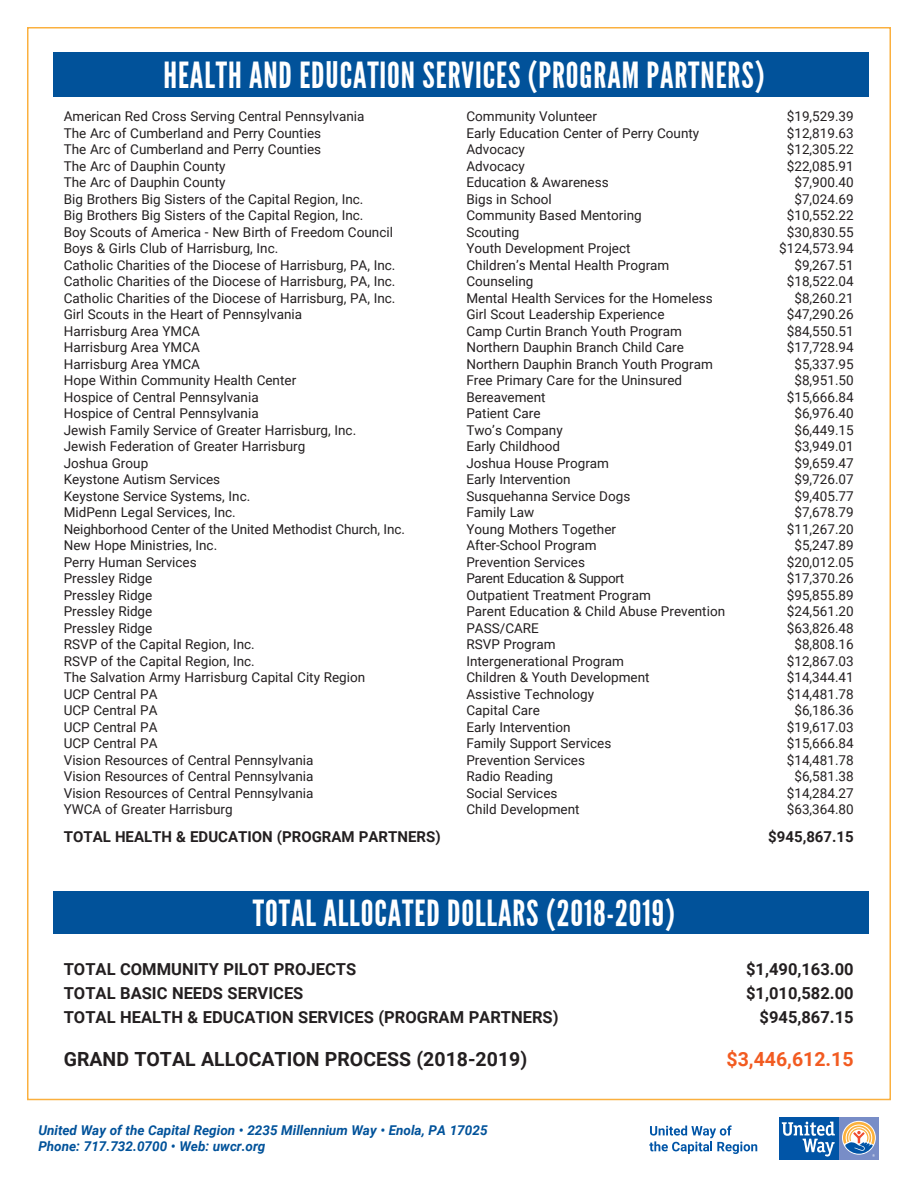
<style>
.page{position:relative;width:918px;height:1188px;background:#fff}
.page>*{position:absolute;margin:0;border:0;box-sizing:border-box;transform-origin:0 0}
.t1{font:36px "League Gothic";letter-spacing:.025em;color:#fff}
.t2{font:700 19.5px "Roboto";color:#231f20}
.t3{font:700 19.5px "Roboto";color:#f25b21}
.t4{font:700 16.5px/24px "Roboto";color:#231f20}
.t5{font:700 15px "Roboto";color:#231f20}
.t6{font:13.5px/16.5px "Roboto";color:#231f20}
.t7{font:italic 700 13.5px/16.2px "Roboto";color:#01529a}
</style>
<div class="page">
<div style="left:838px;top:1117px;width:41px;height:42px;background:#788dc7"></div>
<svg style="left:842px;top:1121px;width:34px;height:34px"></svg>
<div style="left:779px;top:1117px;width:59px;height:42px;background:#0155a7"></div>
<svg style="left:782px;top:1122px;width:53px;height:35px"></svg>
<svg style="left:843px;top:1122px;width:32px;height:35px"></svg>
<svg style="left:649px;top:1125px;width:108px;height:29px"></svg>
<div style="left:53px;top:52px;width:815px;height:45px;background:#01529a"></div>
<div style="left:53px;top:891px;width:815px;height:43px;background:#01529a"></div>
<h1 class="t1" style="left:163px;top:54px;width:603px">HEALTH AND EDUCATION SERVICES (PROGRAM PARTNERS)</h1>
<p class="t6" style="left:64px;top:108px;width:343px">American Red Cross Serving Central Pennsylvania<br>The Arc of Cumberland and Perry Counties<br>The Arc of Cumberland and Perry Counties<br>The Arc of Dauphin County<br>The Arc of Dauphin County<br>Big Brothers Big Sisters of the Capital Region, Inc.<br>Big Brothers Big Sisters of the Capital Region, Inc.<br>Boy Scouts of America - New Birth of Freedom Council Boys &amp; Girls Club of Harrisburg, Inc.<br>Catholic Charities of the Diocese of Harrisburg, PA, Inc.<br>Catholic Charities of the Diocese of Harrisburg, PA, Inc.<br>Catholic Charities of the Diocese of Harrisburg, PA, Inc.<br>Girl Scouts in the Heart of Pennsylvania<br>Harrisburg Area YMCA<br>Harrisburg Area YMCA<br>Harrisburg Area YMCA<br>Hope Within Community Health Center<br>Hospice of Central Pennsylvania<br>Hospice of Central Pennsylvania<br>Jewish Family Service of Greater Harrisburg, Inc.<br>Jewish Federation of Greater Harrisburg<br>Joshua Group<br>Keystone Autism Services<br>Keystone Service Systems, Inc.<br>MidPenn Legal Services, Inc.<br>Neighborhood Center of the United Methodist Church, Inc.<br>New Hope Ministries, Inc.<br>Perry Human Services<br>Pressley Ridge<br>Pressley Ridge<br>Pressley Ridge<br>Pressley Ridge<br>RSVP of the Capital Region, Inc.<br>RSVP of the Capital Region, Inc.<br>The Salvation Army Harrisburg Capital City Region<br>UCP Central PA<br>UCP Central PA<br>UCP Central PA<br>UCP Central PA<br>Vision Resources of Central Pennsylvania<br>Vision Resources of Central Pennsylvania<br>Vision Resources of Central Pennsylvania<br>YWCA of Greater Harrisburg</p>
<p class="t5" style="left:64px;top:826px;width:378px">TOTAL HEALTH &amp; EDUCATION (PROGRAM PARTNERS)</p>
<p class="t6" style="left:466px;top:108px;width:260px">Community Volunteer<br>Early Education Center of Perry County<br>Advocacy<br>Advocacy<br>Education &amp; Awareness<br>Bigs in School<br>Community Based Mentoring<br>Scouting<br>Youth Development Project<br>Children’s Mental Health Program<br>Counseling<br>Mental Health Services for the Homeless<br>Girl Scout Leadership Experience<br>Camp Curtin Branch Youth Program<br>Northern Dauphin Branch Child Care<br>Northern Dauphin Branch Youth Program<br>Free Primary Care for the Uninsured<br>Bereavement<br>Patient Care<br>Two’s Company<br>Early Childhood<br>Joshua House Program<br>Early Intervention<br>Susquehanna Service Dogs<br>Family Law<br>Young Mothers Together<br>After-School Program<br>Prevention Services<br>Parent Education &amp; Support<br>Outpatient Treatment Program<br>Parent Education &amp; Child Abuse Prevention<br>PASS/CARE<br>RSVP Program<br>Intergenerational Program<br>Children &amp; Youth Development<br>Assistive Technology<br>Capital Care<br>Early Intervention<br>Family Support Services<br>Prevention Services<br>Radio Reading<br>Social Services<br>Child Development</p>
<p class="t6" style="left:779px;top:108px;width:76px;text-align:right">$19,529.39 $12,819.63 $12,305.22 $22,085.91 $7,900.40 $7,024.69 $10,552.22 $30,830.55 $124,573.94 $9,267.51 $18,522.04 $8,260.21 $47,290.26 $84,550.51 $17,728.94 $5,337.95 $8,951.50 $15,666.84 $6,976.40 $6,449.15 $3,949.01 $9,659.47 $9,726.07 $9,405.77 $7,678.79 $11,267.20 $5,247.89 $20,012.05 $17,370.26 $95,855.89 $24,561.20 $63,826.48 $8,808.16 $12,867.03 $14,344.41 $14,481.78 $6,186.36 $19,617.03 $15,666.84 $14,481.78 $6,581.38 $14,284.27 $63,364.80</p>
<p class="t5" style="left:768px;top:826px;width:87px">$945,867.15</p>
<h1 class="t1" style="left:253px;top:892px;width:424px">TOTAL ALLOCATED DOLLARS (2018-2019)</h1>
<p class="t4" style="left:64px;top:957px;width:496px">TOTAL COMMUNITY PILOT PROJECTS<br>TOTAL BASIC NEEDS SERVICES<br>TOTAL HEALTH &amp; EDUCATION SERVICES (PROGRAM PARTNERS)</p>
<h2 class="t2" style="left:64px;top:1046px;width:465px">GRAND TOTAL ALLOCATION PROCESS (2018-2019)</h2>
<p class="t7" style="left:38px;top:1121px;width:451px">United Way of the Capital Region • 2235 Millennium Way • Enola, PA 17025<br>Phone: 717.732.0700 • Web: uwcr.org</p>
<p class="t4" style="left:746px;top:957px;width:109px;text-align:right">$1,490,163.00 $1,010,582.00 $945,867.15</p>
<h2 class="t3" style="left:727px;top:1046px;width:129px">$3,446,612.15</h2>
</div>
